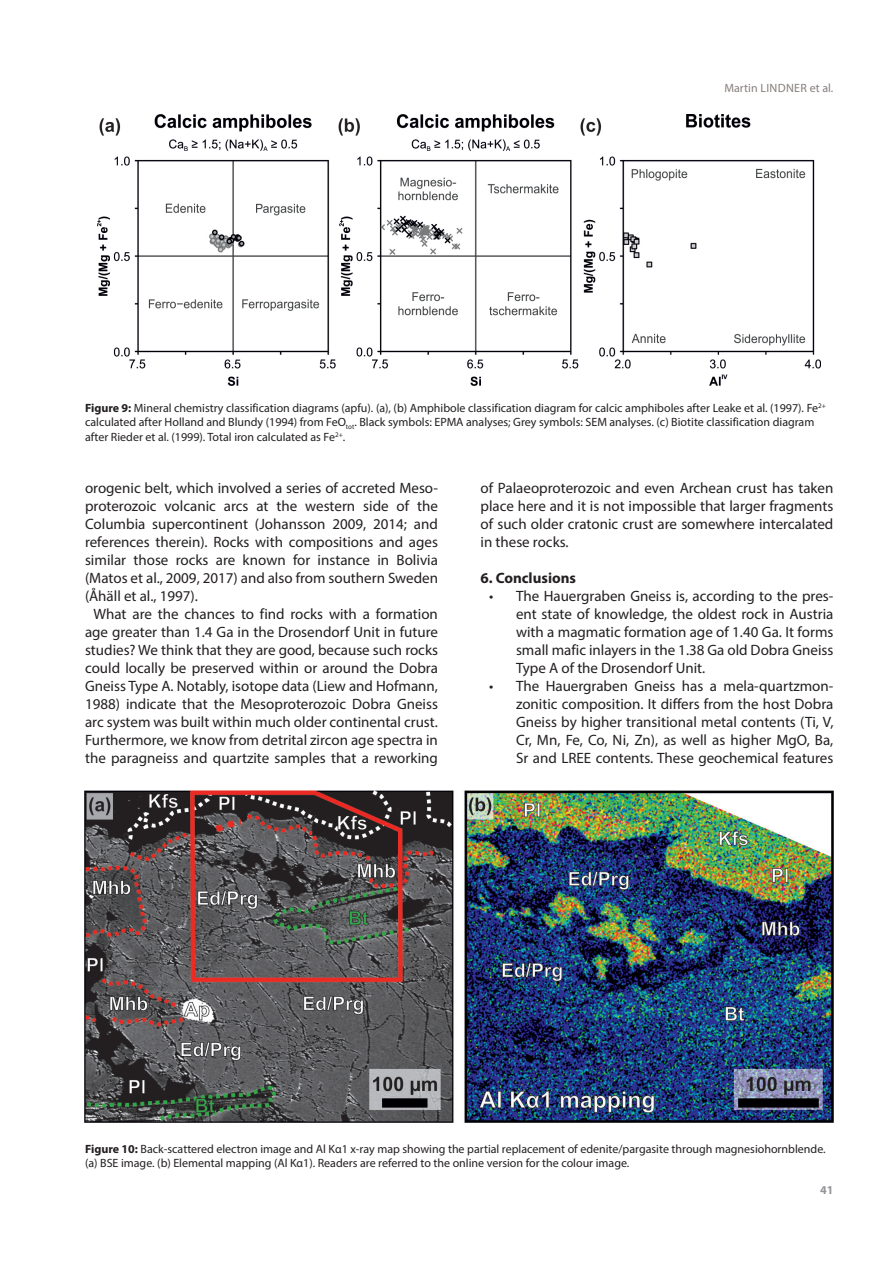
<style>
.page{position:relative;width:893px;height:1263px;background:#fff}
.page>*{position:absolute;margin:0;border:0;box-sizing:border-box;transform-origin:0 0}
.t1{font:15px/18px "Myriad Pro";color:#231f20;text-align:justify}
.t2{font:700 15px "Myriad Pro";color:#231f20}
.t3{font:12px/14.4px "Myriad Pro";color:#231f20}
.t4{font:12px "Myriad Pro";letter-spacing:.025em;color:#867f7c}
.t5{font:700 12px "Myriad Pro";color:#939598}
.s1{font-weight:700}
</style>
<div class="page">
<img style="left:98px;top:115px;width:723px;height:271px">
<img style="left:84px;top:791px;width:749px;height:332px">
<p class="t4" style="left:724px;top:80px;width:111px">Martin LINDNER et al.</p>
<p class="t3" style="left:85px;top:400px;width:742px"><span class="s1">Figure 9:</span> Mineral chemistry classification diagrams (apfu). (a), (b) Amphibole classification diagram for calcic amphiboles after Leake et al. (1997). Fe<sup>2+ </sup>calculated after Holland and Blundy (1994) from FeO<sub>tot</sub>. Black symbols: EPMA analyses; Grey symbols: SEM analyses. (c) Biotite classification diagram after Rieder et al. (1999). Total iron calculated as Fe<sup>2+</sup>.</p>
<p class="t1" style="left:85px;top:479px;width:354px">orogenic belt, which involved a series of accreted Meso-</p>
<p class="t1" style="left:85px;top:497px;width:354px">proterozoic volcanic arcs at the western side of the</p>
<p class="t1" style="left:85px;top:515px;width:354px">Columbia supercontinent (Johansson 2009, 2014; and</p>
<p class="t1" style="left:85px;top:533px;width:354px">references therein). Rocks with compositions and ages</p>
<p class="t1" style="left:85px;top:551px;width:354px">similar those rocks are known for instance in Bolivia</p>
<p class="t1" style="left:85px;top:569px;width:354px">(Matos et al., 2009, 2017) and also from southern Sweden</p>
<p class="t1" style="left:85px;top:587px;width:114px">(Åhäll et al., 1997).</p>
<p class="t1" style="left:94px;top:605px;width:346px">What are the chances to find rocks with a formation</p>
<p class="t1" style="left:85px;top:623px;width:354px">age greater than 1.4 Ga in the Drosendorf Unit in future</p>
<p class="t1" style="left:85px;top:641px;width:354px">studies? We think that they are good, because such rocks</p>
<p class="t1" style="left:85px;top:659px;width:354px">could locally be preserved within or around the Dobra</p>
<p class="t1" style="left:85px;top:677px;width:354px">Gneiss Type A. Notably, isotope data (Liew and Hofmann,</p>
<p class="t1" style="left:85px;top:695px;width:354px">1988) indicate that the Mesoproterozoic Dobra Gneiss</p>
<p class="t1" style="left:85px;top:713px;width:354px">arc system was built within much older continental crust.</p>
<p class="t1" style="left:85px;top:731px;width:354px">Furthermore, we know from detrital zircon age spectra in</p>
<p class="t1" style="left:85px;top:749px;width:354px">the paragneiss and quartzite samples that a reworking</p>
<p class="t1" style="left:480px;top:479px;width:354px">of Palaeoproterozoic and even Archean crust has taken place here and it is not impossible that larger fragments of such older cratonic crust are somewhere intercalated in these rocks.</p>
<p class="t2" style="left:480px;top:568px;width:97px">6. Conclusions</p>
<p class="t1" style="left:516px;top:587px;width:319px;text-indent:-27px">• The Hauergraben Gneiss is, according to the pres&shy;ent state of knowledge, the oldest rock in Austria with a magmatic formation age of 1.40 Ga. It forms small mafic inlayers in the 1.38 Ga old Dobra Gneiss Type A of the Drosendorf Unit.</p>
<p class="t1" style="left:516px;top:677px;width:319px;text-indent:-27px">• The Hauergraben Gneiss has a mela-quartzmon&shy;zonitic composition. It differs from the host Dobra Gneiss by higher transitional metal contents (Ti, V, Cr, Mn, Fe, Co, Ni, Zn), as well as higher MgO, Ba, Sr and LREE contents. These geochemical features</p>
<p class="t3" style="left:85px;top:1141px;width:742px"><span class="s1">Figure 10:</span> Back-scattered electron image and Al Kα1 x-ray map showing the partial replacement of edenite/pargasite through magnesiohornblende. (a) BSE image. (b) Elemental mapping (Al Kα1). Readers are referred to the online version for the colour image.</p>
<p class="t5" style="left:820px;top:1182px;width:15px">41</p>
</div>
